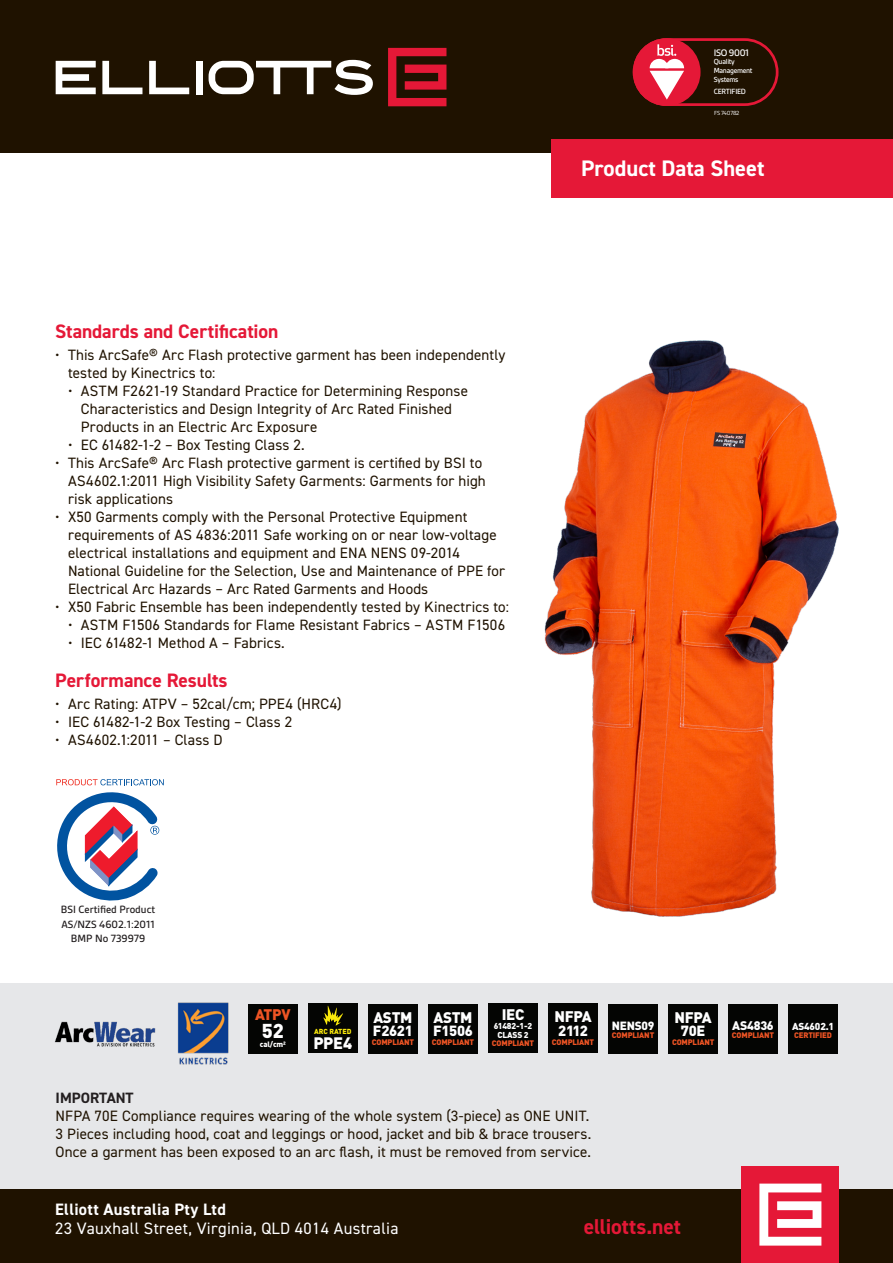
<style>
.page{position:relative;width:893px;height:1263px;background:#fff}
.page>*{position:absolute;margin:0;border:0;box-sizing:border-box;transform-origin:0 0}
.t1{font:700 22.5px "DIN2014";color:#fff}
.t2{font:700 21.45px "DIN2014";letter-spacing:-.005em;color:#e51837}
.t3{font:900 19.8px "DIN Pro";color:#fff}
.Subhead_2{font:700 19.5px "DIN2014";letter-spacing:-.005em;color:#e51837}
.t4{font:16.5px "DIN2014";letter-spacing:.02em;color:#fff}
.t5{font:700 16.5px "DIN2014";letter-spacing:.02em;color:#fff}
.t6{font:900 16.35px "DIN Pro";color:#fff}
.t7{font:900 15.15px "DIN Pro";letter-spacing:-.02em;color:#fff}
.t8{font:900 15.15px "DIN Pro";color:#ee5424}
.Body{font:15px/18px "DIN2014";letter-spacing:.01em;color:#1f1200}
.Subhead_3{font:700 15px "DIN2014";color:#231f20}
.t9{font:900 14.55px "DIN Pro";letter-spacing:-.02em;color:#fff}
.t10{font:900 12.3px "DIN Pro";letter-spacing:-.02em;color:#fff}
.t11{font:900 11.85px "DIN Pro";letter-spacing:-.02em;color:#fff}
.t12{font:500 11.25px/14.5px "Gesta";color:#231f20;text-align:center}
.t13{font:500 10.2px "Gesta";letter-spacing:-.035em;color:#fff}
.t14{font:900 10.05px "DIN Pro";letter-spacing:-.02em;color:#fff}
.t15{font:900 8.55px/8.2px "DIN Pro";letter-spacing:-.02em;color:#fff;text-align:center}
.t16{font:500 8.1px "Gesta";letter-spacing:-.035em;color:#fff}
.t17{font:900 7.95px "DIN Pro";letter-spacing:-.02em;color:#ee5424}
.t18{font:500 7.95px/8.6px "Gesta";letter-spacing:-.035em;color:#fff}
.t19{font:900 7.65px "DIN Pro";letter-spacing:-.02em;color:#fff}
.t20{font:900 7.2px "DIN Pro";color:#fae90b}
.t21{font:6.3px "Gesta";letter-spacing:-.035em;color:#fff}
</style>
<div class="page">
<div style="left:0;top:0;width:893px;height:153px;background:#1f1200"></div>
<div style="left:0;top:1189px;width:893px;height:74px;background:#1f1200"></div>
<div style="left:0;top:983px;width:893px;height:206px;background:#e6e7e9"></div>
<img style="left:55px;top:1002px;width:174px;height:63px">
<svg style="left:56px;top:779px;width:108px;height:122px"></svg>
<div style="left:728px;top:1004px;width:50px;height:49px;background:#040503"></div>
<div style="left:788px;top:1004px;width:50px;height:49px;background:#040503"></div>
<div style="left:669px;top:1004px;width:49px;height:49px;background:#040503"></div>
<div style="left:608px;top:1004px;width:50px;height:49px;background:#040503"></div>
<div style="left:548px;top:1003px;width:50px;height:50px;background:#040503"></div>
<div style="left:488px;top:1003px;width:50px;height:50px;background:#040503"></div>
<div style="left:428px;top:1004px;width:50px;height:49px;background:#040503"></div>
<div style="left:368px;top:1004px;width:50px;height:49px;background:#040503"></div>
<div style="left:308px;top:1003px;width:49px;height:50px;background:#040503"></div>
<svg style="left:323px;top:1005px;width:20px;height:20px"></svg>
<div style="left:248px;top:1004px;width:49px;height:49px;background:#040503"></div>
<img style="left:544px;top:340px;width:295px;height:576px">
<div style="left:551px;top:139px;width:342px;height:59px;background:#e51837"></div>
<svg style="left:388px;top:48px;width:58px;height:58px"></svg>
<div style="left:196px;top:61px;width:6px;height:33px;background:#fff"></div>
<svg style="left:209px;top:60px;width:164px;height:35px"></svg>
<svg style="left:56px;top:61px;width:40px;height:33px"></svg>
<svg style="left:102px;top:61px;width:40px;height:33px"></svg>
<svg style="left:149px;top:61px;width:40px;height:33px"></svg>
<div style="left:741px;top:1166px;width:98px;height:97px;background:#e51837"></div>
<svg style="left:759px;top:1183px;width:62px;height:62px"></svg>
<svg style="left:633px;top:38px;width:145px;height:68px"></svg>
<p class="Subhead_2" style="left:55px;top:318px;width:225px">Standards and Certification</p>
<p class="Body" style="left:68px;top:346px;width:439px;text-indent:-13px">• This ArcSafe® Arc Flash protective garment has been independently tested by Kinectrics to:</p>
<p class="Body" style="left:81px;top:382px;width:389px;text-indent:-13px">• ASTM F2621-19 Standard Practice for Determining Response<br>Characteristics and Design Integrity of Arc Rated Finished<br>Products in an Electric Arc Exposure</p>
<p class="Body" style="left:68px;top:436px;width:238px">• EC 61482-1-2 – Box Testing Class 2.</p>
<p class="Body" style="left:68px;top:454px;width:419px;text-indent:-13px">• This ArcSafe® Arc Flash protective garment is certified by BSI to<br>AS4602.1:2011 High Visibility Safety Garments: Garments for high risk applications</p>
<p class="Body" style="left:68px;top:508px;width:439px;text-indent:-13px">• X50 Garments comply with the Personal Protective Equipment requirements of AS 4836:2011 Safe working on or near low-voltage electrical installations and equipment and ENA NENS 09-2014<br>National Guideline for the Selection, Use and Maintenance of PPE for Electrical Arc Hazards – Arc Rated Garments and Hoods</p>
<p class="Body" style="left:55px;top:598px;width:455px">• X50 Fabric Ensemble has been independently tested by Kinectrics to:</p>
<p class="Body" style="left:68px;top:616px;width:439px">• ASTM F1506 Standards for Flame Resistant Fabrics – ASTM F1506</p>
<p class="Body" style="left:68px;top:634px;width:218px">• IEC 61482-1 Method A – Fabrics.</p>
<p class="Subhead_2" style="left:55px;top:667px;width:174px">Performance Results</p>
<p class="Body" style="left:55px;top:694px;width:288px">• Arc Rating: ATPV – 52cal/cm; PPE4 (HRC4)</p>
<p class="Body" style="left:55px;top:712px;width:239px">• IEC 61482-1-2 Box Testing – Class 2</p>
<p class="Body" style="left:55px;top:730px;width:169px">• AS4602.1:2011 – Class D</p>
<p class="t13" style="left:714px;top:47px;width:37px">ISO 9001</p>
<p class="t18" style="left:714px;top:58px;width:40px">Quality<br>Management<br>Systems</p>
<p class="t16" style="left:714px;top:87px;width:34px">CERTIFIED</p>
<p class="t21" style="left:714px;top:109px;width:27px">FS 740782</p>
<h1 class="t1" style="left:581px;top:154px;width:185px">Product Data Sheet</h1>
<p class="t12" style="left:61px;top:902px;width:96px">BSI Certified Product<br>AS/NZS 4602.1:2011<br>BMP No 739979</p>
<p class="t8" style="left:255px;top:1001px;width:37px">ATPV</p>
<p class="t7" style="left:373px;top:1004px;width:41px">ASTM</p>
<p class="t9" style="left:373px;top:1019px;width:41px">F2621</p>
<p class="t3" style="left:262px;top:1014px;width:23px">52</p>
<p class="t20" style="left:314px;top:1025px;width:39px">ARC RATED</p>
<p class="t19" style="left:260px;top:1038px;width:27px">cal/cm²</p>
<p class="t6" style="left:313px;top:1029px;width:40px">PPE4</p>
<p class="t17" style="left:372px;top:1036px;width:44px">COMPLIANT</p>
<p class="t7" style="left:433px;top:1004px;width:41px">ASTM</p>
<p class="t9" style="left:433px;top:1019px;width:41px">F1506</p>
<p class="t17" style="left:432px;top:1036px;width:44px">COMPLIANT</p>
<p class="t7" style="left:502px;top:1002px;width:24px">IEC</p>
<p class="t15" style="left:494px;top:1021px;width:40px">61482-1-2<br>CLASS 2</p>
<p class="t17" style="left:492px;top:1036px;width:44px">COMPLIANT</p>
<p class="t7" style="left:554px;top:1004px;width:39px">NFPA</p>
<p class="t9" style="left:558px;top:1018px;width:31px">2112</p>
<p class="t17" style="left:552px;top:1035px;width:44px">COMPLIANT</p>
<p class="t11" style="left:612px;top:1015px;width:44px">NENS09</p>
<p class="t17" style="left:612px;top:1028px;width:44px">COMPLIANT</p>
<p class="t7" style="left:674px;top:1004px;width:39px">NFPA</p>
<p class="t9" style="left:681px;top:1019px;width:26px">70E</p>
<p class="t17" style="left:672px;top:1036px;width:44px">COMPLIANT</p>
<p class="Subhead_3" style="left:56px;top:1088px;width:79px">IMPORTANT</p>
<p class="Body" style="left:56px;top:1107px;width:537px">NFPA 70E Compliance requires wearing of the whole system (3-piece) as ONE UNIT.<br>3 Pieces including hood, coat and leggings or hood, jacket and bib &amp; brace trousers.<br>Once a garment has been exposed to an arc flash, it must be removed from service.</p>
<p class="t5" style="left:55px;top:1198px;width:172px">Elliott Australia Pty Ltd</p>
<p class="t4" style="left:55px;top:1218px;width:345px">23 Vauxhall Street, Virginia, QLD 4014 Australia</p>
<h2 class="t2" style="left:584px;top:1213px;width:99px">elliotts.net</h2>
<p class="t10" style="left:732px;top:1015px;width:43px">AS4836</p>
<p class="t17" style="left:732px;top:1028px;width:44px">COMPLIANT</p>
<p class="t14" style="left:792px;top:1017px;width:43px">AS4602.1</p>
<p class="t17" style="left:794px;top:1028px;width:39px">CERTIFIED</p>
</div>
